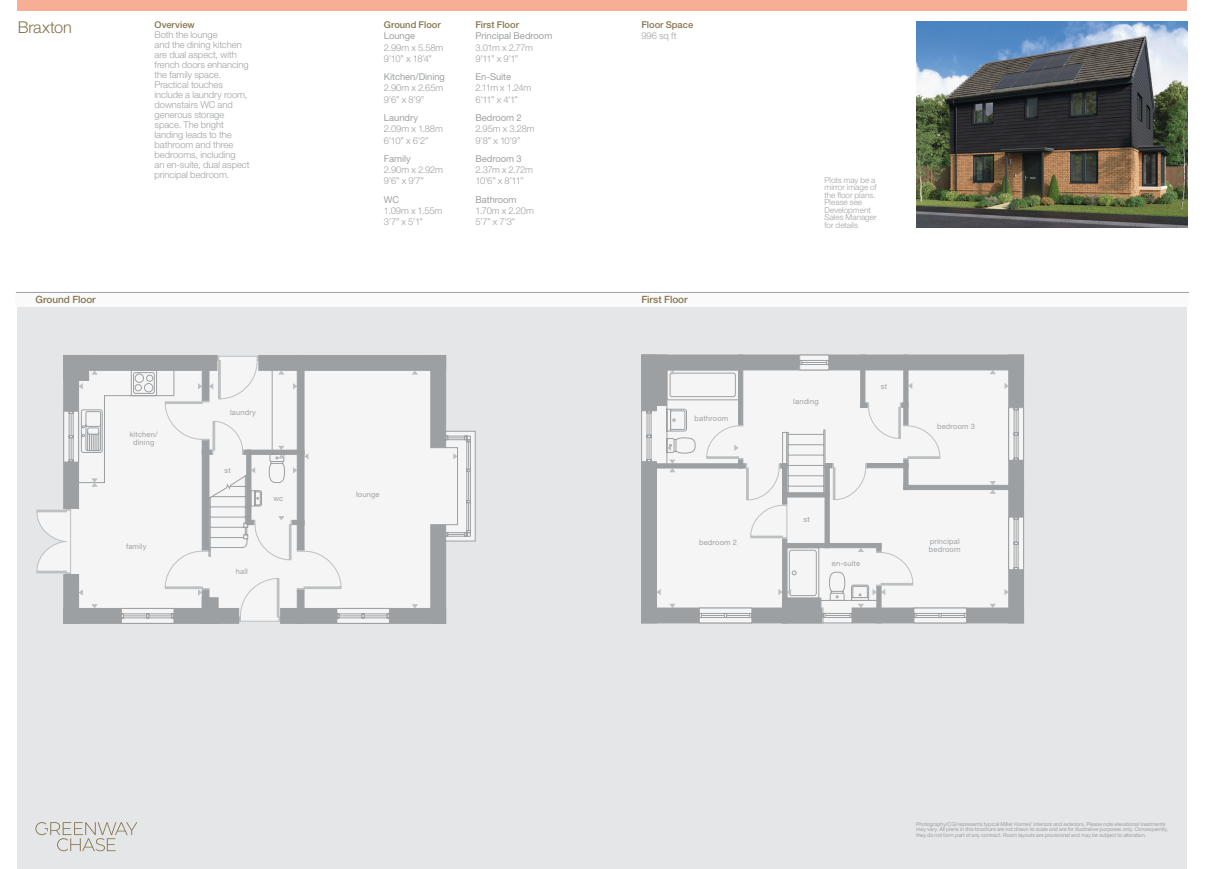
<style>
.page{position:relative;width:1205px;height:869px;background:#fff}
.page>*{position:absolute;margin:0;border:0;box-sizing:border-box;transform-origin:0 0}
.t1{font:300 16.25px "Helvetica Neue LT Std";letter-spacing:-.01em;color:#85754e}
.t2{font:500 10px "Helvetica Neue LT Std";letter-spacing:-.005em;color:#85754e}
.t3{font:300 9.38px/10px "Helvetica Neue LT Std";letter-spacing:-.005em;color:#9da0a2}
.t4{font:9.38px "Helvetica Neue LT Std";letter-spacing:-.005em;color:#9da0a2}
.t5{font:500 9.38px "Helvetica Neue LT Std";color:#85754e}
.t6{font:300 9.38px/11.2px "Helvetica Neue LT Std";letter-spacing:-.055em;color:#9da0a2}
.t7{font:300 8.12px/7.5px "Helvetica Neue LT Std";color:#9da0a2}
.t8{font:7.5px/8px "Helvetica Neue";letter-spacing:.025em;color:#9da0a2}
.t9{font:5.25px/5.2px "Helvetica Neue LT Std";letter-spacing:-.01em;color:#9da0a2}
</style>
<div class="page">
<div style="left:18px;top:306px;width:1169px;height:562px;background:#e5e6e7"></div>
<div style="left:16px;top:292px;width:1173px;height:14px;background:#fafafa"></div>
<hr style="left:16px;top:292px;width:1173px;height:1px;background:#9da0a2">
<svg style="left:35px;top:822px;width:102px;height:28px"></svg>
<img style="left:916px;top:21px;width:271px;height:207px">
<div style="left:18px;top:0;width:1169px;height:11px;background:#f6af95"></div>
<div style="left:877px;top:370px;width:131px;height:237px;background:#f5f5f6"></div>
<svg style="left:656px;top:370px;width:221px;height:254px"></svg>
<svg style="left:908px;top:382px;width:4px;height:7px"></svg>
<svg style="left:1004px;top:382px;width:4px;height:7px"></svg>
<svg style="left:989px;top:370px;width:7px;height:4px"></svg>
<svg style="left:1004px;top:588px;width:4px;height:7px"></svg>
<svg style="left:989px;top:603px;width:7px;height:4px"></svg>
<svg style="left:989px;top:481px;width:7px;height:12px"></svg>
<svg style="left:657px;top:588px;width:4px;height:7px"></svg>
<svg style="left:669px;top:603px;width:6px;height:4px"></svg>
<svg style="left:667px;top:444px;width:4px;height:7px"></svg>
<svg style="left:669px;top:459px;width:6px;height:13px"></svg>
<svg style="left:669px;top:370px;width:6px;height:4px"></svg>
<div style="left:641px;top:355px;width:382px;height:15px;background:#9da0a2"></div>
<div style="left:641px;top:355px;width:15px;height:55px;background:#9da0a2"></div>
<div style="left:641px;top:355px;width:16px;height:56px;border:1px solid #9da0a2"></div>
<div style="left:1008px;top:355px;width:15px;height:267px;background:#9da0a2"></div>
<div style="left:1008px;top:355px;width:16px;height:267px;border:1px solid #9da0a2"></div>
<div style="left:852px;top:607px;width:172px;height:15px;background:#9da0a2;border:1px solid #9da0a2"></div>
<div style="left:641px;top:461px;width:15px;height:161px;background:#9da0a2"></div>
<div style="left:641px;top:461px;width:16px;height:161px;border:1px solid #9da0a2"></div>
<div style="left:641px;top:607px;width:182px;height:15px;background:#9da0a2;border:1px solid #9da0a2"></div>
<div style="left:738px;top:355px;width:5px;height:69px;background:#9da0a2"></div>
<div style="left:641px;top:463px;width:104px;height:5px;background:#9da0a2;border:1px solid #9da0a2"></div>
<hr style="left:903px;top:485px;width:121px;height:4px;background:#9da0a2">
<div style="left:860px;top:355px;width:5px;height:52px;background:#9da0a2;border:1px solid #9da0a2"></div>
<div style="left:903px;top:355px;width:5px;height:69px;background:#9da0a2;border:1px solid #9da0a2"></div>
<div style="left:641px;top:355px;width:26px;height:50px;background:#9da0a2"></div>
<svg style="left:799px;top:355px;width:30px;height:15px"></svg>
<svg style="left:641px;top:410px;width:16px;height:52px"></svg>
<svg style="left:1008px;top:407px;width:16px;height:53px"></svg>
<svg style="left:1008px;top:516px;width:16px;height:53px"></svg>
<svg style="left:699px;top:402px;width:268px;height:222px"></svg>
<svg style="left:63px;top:356px;width:402px;height:265px;fill:#f5f5f6"></svg>
<svg style="left:37px;top:508px;width:34px;height:66px"></svg>
<svg style="left:78px;top:370px;width:219px;height:186px"></svg>
<svg style="left:304px;top:453px;width:4px;height:6px"></svg>
<svg style="left:412px;top:370px;width:6px;height:4px"></svg>
<svg style="left:412px;top:604px;width:6px;height:4px"></svg>
<svg style="left:251px;top:467px;width:4px;height:6px"></svg>
<svg style="left:293px;top:467px;width:4px;height:6px"></svg>
<svg style="left:293px;top:383px;width:4px;height:6px"></svg>
<svg style="left:278px;top:370px;width:6px;height:4px"></svg>
<svg style="left:278px;top:445px;width:6px;height:13px"></svg>
<svg style="left:165px;top:355px;width:94px;height:99px"></svg>
<svg style="left:79px;top:383px;width:4px;height:6px"></svg>
<svg style="left:91px;top:370px;width:7px;height:4px"></svg>
<svg style="left:165px;top:549px;width:44px;height:46px"></svg>
<svg style="left:79px;top:589px;width:4px;height:6px"></svg>
<svg style="left:91px;top:604px;width:7px;height:4px"></svg>
<svg style="left:91px;top:478px;width:7px;height:8px"></svg>
<div style="left:259px;top:355px;width:187px;height:15px;background:#9da0a2"></div>
<div style="left:64px;top:355px;width:153px;height:15px;background:#9da0a2"></div>
<div style="left:64px;top:355px;width:15px;height:153px;background:#9da0a2"></div>
<div style="left:64px;top:574px;width:15px;height:49px;background:#9da0a2"></div>
<div style="left:431px;top:355px;width:15px;height:92px;background:#9da0a2"></div>
<div style="left:280px;top:608px;width:166px;height:15px;background:#9da0a2"></div>
<div style="left:64px;top:608px;width:175px;height:15px;background:#9da0a2"></div>
<hr style="left:247px;top:449px;width:4px;height:75px;background:#9da0a2">
<svg style="left:244px;top:449px;width:53px;height:5px"></svg>
<div style="left:202px;top:441px;width:7px;height:108px;background:#9da0a2"></div>
<div style="left:202px;top:355px;width:7px;height:45px;background:#9da0a2"></div>
<div style="left:297px;top:355px;width:7px;height:194px;background:#9da0a2"></div>
<div style="left:202px;top:590px;width:7px;height:33px;background:#9da0a2"></div>
<div style="left:202px;top:597px;width:16px;height:26px;background:#9da0a2"></div>
<div style="left:64px;top:355px;width:25px;height:25px;background:#9da0a2"></div>
<div style="left:431px;top:524px;width:15px;height:99px;background:#9da0a2"></div>
<svg style="left:63px;top:410px;width:15px;height:52px"></svg>
<svg style="left:121px;top:607px;width:53px;height:16px"></svg>
<svg style="left:238px;top:516px;width:152px;height:107px"></svg>
<svg style="left:445px;top:430px;width:30px;height:111px"></svg>
<h1 class="t1" style="left:18px;top:17px;width:56px">Braxton</h1>
<p class="t5" style="left:155px;top:19px;width:42px">Overview</p>
<p class="t3" style="left:155px;top:29px;width:96px">Both the lounge<br>and the dining kitchen are dual aspect, with french doors enhancing the family space.<br>Practical touches include a laundry room, downstairs WC and generous storage space. The bright landing leads to the bathroom and three bedrooms, including<br>an en-suite, dual aspect principal bedroom.</p>
<p class="t5" style="left:384px;top:19px;width:58px">Ground Floor</p>
<p class="t4" style="left:384px;top:30px;width:33px">Lounge</p>
<p class="t3" style="left:384px;top:41px;width:61px;line-height:11.2px">2.99m x 5.58m<br>9’10” x 18’4”</p>
<p class="t4" style="left:384px;top:71px;width:63px">Kitchen/Dining</p>
<p class="t3" style="left:384px;top:82px;width:61px;line-height:11.2px">2.90m x 2.65m<br>9’6” x 8’9”</p>
<p class="t4" style="left:384px;top:112px;width:36px">Laundry</p>
<p class="t3" style="left:384px;top:123px;width:60px;line-height:11.2px">2.09m x 1.88m<br>6’10” x 6’2”</p>
<p class="t4" style="left:384px;top:153px;width:28px">Family</p>
<p class="t3" style="left:384px;top:164px;width:61px;line-height:11.2px">2.90m x 2.92m<br>9’6” x 9’7”</p>
<p class="t4" style="left:384px;top:194px;width:17px">WC</p>
<p class="t3" style="left:384px;top:205px;width:60px;line-height:11.2px">1.09m x 1.55m<br>3’7” x 5’1”</p>
<p class="t5" style="left:475px;top:19px;width:45px">First Floor</p>
<p class="t4" style="left:475px;top:30px;width:78px">Principal Bedroom</p>
<p class="t3" style="left:475px;top:41px;width:59px;line-height:11.2px">3.01m x 2.77m<br>9’11” x 9’1”</p>
<p class="t4" style="left:475px;top:71px;width:37px">En-Suite</p>
<p class="t3" style="left:475px;top:82px;width:57px;line-height:11.2px">2.11m x 1.24m<br>6’11” x 4’1”</p>
<p class="t4" style="left:475px;top:112px;width:48px">Bedroom 2</p>
<p class="t3" style="left:475px;top:123px;width:61px;line-height:11.2px">2.95m x 3.28m<br>9’8” x 10’9”</p>
<p class="t4" style="left:475px;top:153px;width:48px">Bedroom 3</p>
<p class="t6" style="left:475px;top:164px;width:59px">2.37m x 2.72m<br>10’6” x 8’11”</p>
<p class="t4" style="left:475px;top:194px;width:43px">Bathroom</p>
<p class="t3" style="left:475px;top:205px;width:60px;line-height:11.2px">1.70m x 2.20m<br>5’7” x 7’3”</p>
<p class="t5" style="left:641px;top:19px;width:53px">Floor Space</p>
<p class="t3" style="left:641px;top:31px;width:37px">996 sq ft</p>
<p class="t2" style="left:35px;top:293px;width:62px">Ground Floor</p>
<p class="t2" style="left:641px;top:293px;width:48px">First Floor</p>
<p class="t8" style="left:130px;top:430px;width:30px;text-align:center">kitchen/ dining</p>
<p class="t8" style="left:126px;top:542px;width:22px">family</p>
<p class="t8" style="left:230px;top:408px;width:28px">laundry</p>
<p class="t8" style="left:224px;top:466px;width:8px">st</p>
<p class="t8" style="left:273px;top:494px;width:11px">wc</p>
<p class="t8" style="left:236px;top:567px;width:14px">hall</p>
<p class="t8" style="left:356px;top:491px;width:25px">lounge</p>
<p class="t8" style="left:694px;top:414px;width:35px">bathroom</p>
<p class="t8" style="left:699px;top:539px;width:39px">bedroom 2</p>
<p class="t7" style="left:824px;top:176px;width:54px">Plots may be a mirror image of the floor plans.<br>Please see<br>Development<br>Sales Manager for details</p>
<p class="t8" style="left:793px;top:397px;width:27px">landing</p>
<p class="t8" style="left:881px;top:382px;width:8px">st</p>
<p class="t8" style="left:803px;top:516px;width:8px">st</p>
<p class="t8" style="left:832px;top:559px;width:30px">en-suite</p>
<p class="t8" style="left:937px;top:423px;width:39px">bedroom 3</p>
<p class="t8" style="left:929px;top:538px;width:33px">principal bedroom</p>
<p class="t9" style="left:916px;top:820px;width:254px">Photography/CGI represents typical Miller Homes’ interiors and exteriors. Please note elevational treatments may vary. All plans in this brochure are not drawn to scale and are for illustrative purposes only. Consequently, they do not form part of any contract. Room layouts are provisional and may be subject to alteration.</p>
</div>
